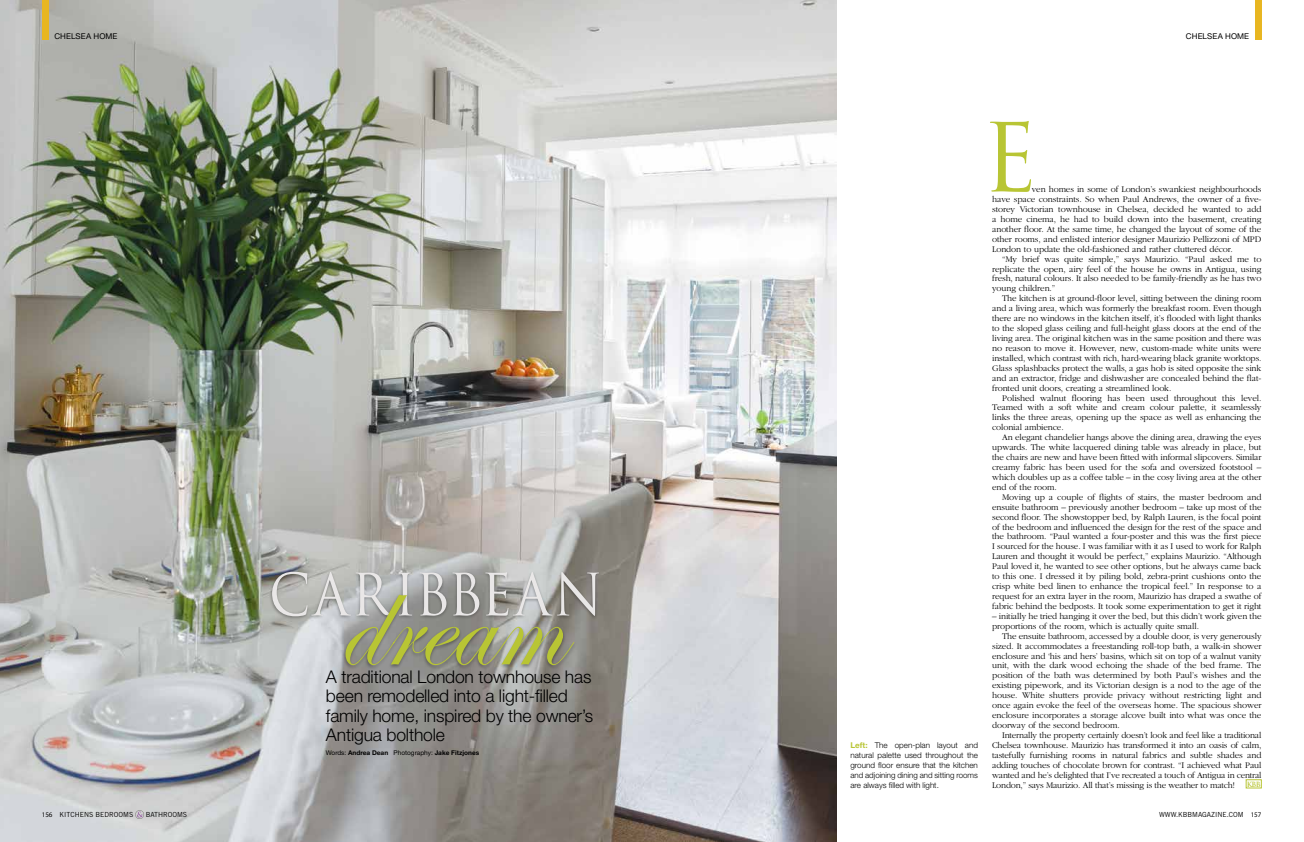
<style>
.page{position:relative;width:1304px;height:842px;background:#fff}
.page>*{position:absolute;margin:0;border:0;box-sizing:border-box;transform-origin:0 0}
.t1{font:92.6px "Trajan Pro";color:#b8c534}
.t2{font:56.8px "Trajan";letter-spacing:.035em;color:#e9e7e7;scale:.92 1}
.t3{font:300 17.5px/19.5px "Helvetica Neue LT";letter-spacing:-.01em;color:#000}
.t4{font:300 9px/9.9px "Garamond LT";letter-spacing:-.01em;color:#000;text-align:justify}
.t5{font:300 8px/9.9px "Helvetica Neue LT";color:#000;text-align:justify}
.t6{font:8px "Helvetica Neue LT";letter-spacing:.015em;color:#000}
.t7{font:7px "Trade Gothic LT";color:#000}
.t8{font:700 7px "Trajan Pro";color:#b8c534}
.t9{font:700 6.5px "Helvetica Neue LT";color:#000}
.s1{font-family:"Myriad Pro"}
.s2{font-weight:400}
.s3{font-weight:700;color:#b8c534}
</style>
<div class="page">
<img style="left:0;top:1px;width:836px;height:841px">
<div style="left:269px;top:571px;width:332px;height:49px;background:#000;opacity:.35"></div>
<div style="left:342px;top:593px;width:235px;height:77px;background:#000;opacity:.35"></div>
<svg style="left:346px;top:595px;width:228px;height:70px;background:#97997d"></svg>
<div style="left:1255px;top:1px;width:6px;height:38px;background:#e8b621"></div>
<div style="left:43px;top:1px;width:6px;height:38px;background:#e8b621"></div>
<svg style="left:135px;top:810px;width:9px;height:9px"></svg>
<p class="t6" style="left:54px;top:31px;width:65px">CHELSEA HOME</p>
<p class="t6" style="left:1186px;top:31px;width:65px">CHELSEA HOME</p>
<p class="t7" style="left:42px;top:810px;width:93px"><span class="s1">156</span> KITCHENS BEDROOMS</p>
<p class="t7" style="left:146px;top:810px;width:43px">BATHROOMS</p>
<h2 class="t2" style="left:269px;top:560px;width:365px">CARIBBEAN</h2>
<h3 class="t3" style="left:326px;top:666px;width:269px">A traditional London townhouse has been remodelled into a light-filled family home, inspired by the owner’s<br>Antigua bolthole</h3>
<p class="t9" style="left:326px;top:749px;width:155px"><span class="s2">Words:</span> Andrea Dean <span class="s2">Photography:</span> Jake Fitzjones</p>
<p class="t5" style="left:850px;top:740px;width:129px"><span class="s3">Left:</span> The open-plan layout and natural palette used throughout the ground floor ensure that the kitchen and adjoining dining and sitting rooms are always filled with light.</p>
<h1 class="t1" style="left:981px;top:99px;width:58px">E</h1>
<p class="t4" style="left:992px;top:184px;width:271px;text-indent:40px">ven homes in some of London’s swankiest neighbourhoods have space constraints. So when Paul Andrews, the owner of a five&shy;storey Victorian townhouse in Chelsea, decided he wanted to add a home cinema, he had to build down into the basement, creating another floor. At the same time, he changed the layout of some of the other rooms, and enlisted interior designer Maurizio Pellizzoni of MPD London to update the old-fashioned and rather cluttered décor.</p>
<p class="t4" style="left:992px;top:254px;width:271px;text-indent:10px">“My brief was quite simple,” says Maurizio. “Paul asked me to replicate the open, airy feel of the house he owns in Antigua, using fresh, natural colours. It also needed to be family-friendly as he has two young children.”</p>
<p class="t4" style="left:992px;top:294px;width:271px;text-indent:10px">The kitchen is at ground-floor level, sitting between the dining room and a living area, which was formerly the breakfast room. Even though there are no windows in the kitchen itself, it’s flooded with light thanks to the sloped glass ceiling and full-height glass doors at the end of the living area. The original kitchen was in the same position and there was no reason to move it. However, new, custom-made white units were installed, which contrast with rich, hard-wearing black granite worktops.<br>Glass splashbacks protect the walls, a gas hob is sited opposite the sink and an extractor, fridge and dishwasher are concealed behind the flat&shy;fronted unit doors, creating a streamlined look.</p>
<p class="t4" style="left:992px;top:393px;width:271px;text-indent:10px">Polished walnut flooring has been used throughout this level.<br>Teamed with a soft white and cream colour palette, it seamlessly links the three areas, opening up the space as well as enhancing the colonial ambience.</p>
<p class="t4" style="left:992px;top:433px;width:271px;text-indent:10px">An elegant chandelier hangs above the dining area, drawing the eyes upwards. The white lacquered dining table was already in place, but the chairs are new and have been fitted with informal slipcovers. Similar creamy fabric has been used for the sofa and oversized footstool – which doubles up as a coffee table – in the cosy living area at the other end of the room.</p>
<p class="t4" style="left:992px;top:492px;width:271px;text-indent:10px">Moving up a couple of flights of stairs, the master bedroom and ensuite bathroom – previously another bedroom – take up most of the second floor. The showstopper bed, by Ralph Lauren, is the focal point of the bedroom and influenced the design for the rest of the space and the bathroom. “Paul wanted a four-poster and this was the first piece I sourced for the house. I was familiar with it as I used to work for Ralph Lauren and thought it would be perfect,” explains Maurizio. “Although Paul loved it, he wanted to see other options, but he always came back to this one. I dressed it by piling bold, zebra-print cushions onto the crisp white bed linen to enhance the tropical feel.” In response to a request for an extra layer in the room, Maurizio has draped a swathe of fabric behind the bedposts. It took some experimentation to get it right</p>
<p class="t4" style="left:992px;top:611px;width:271px">– initially he tried hanging it over the bed, but this didn’t work given the proportions of the room, which is actually quite small.</p>
<p class="t4" style="left:992px;top:631px;width:271px;text-indent:10px">The ensuite bathroom, accessed by a double door, is very generously sized. It accommodates a freestanding roll-top bath, a walk-in shower enclosure and ‘his and hers’ basins, which sit on top of a walnut vanity unit, with the dark wood echoing the shade of the bed frame. The position of the bath was determined by both Paul’s wishes and the existing pipework, and its Victorian design is a nod to the age of the house. White shutters provide privacy without restricting light and once again evoke the feel of the overseas home. The spacious shower enclosure incorporates a storage alcove built into what was once the doorway of the second bedroom.</p>
<p class="t4" style="left:992px;top:730px;width:271px;text-indent:10px">Internally the property certainly doesn’t look and feel like a traditional Chelsea townhouse. Maurizio has transformed it into an oasis of calm, tastefully furnishing rooms in natural fabrics and subtle shades and adding touches of chocolate brown for contrast. “I achieved what Paul wanted and he’s delighted that I’ve recreated a touch of Antigua in central London,” says Maurizio. All that’s missing is the weather to match!</p>
<p class="t8" style="left:1247px;top:780px;width:16px">KBB</p>
<p class="t7" style="left:1159px;top:810px;width:104px">WWW.KBBMAGAZINE.COM <span class="s1">157</span></p>
</div>
